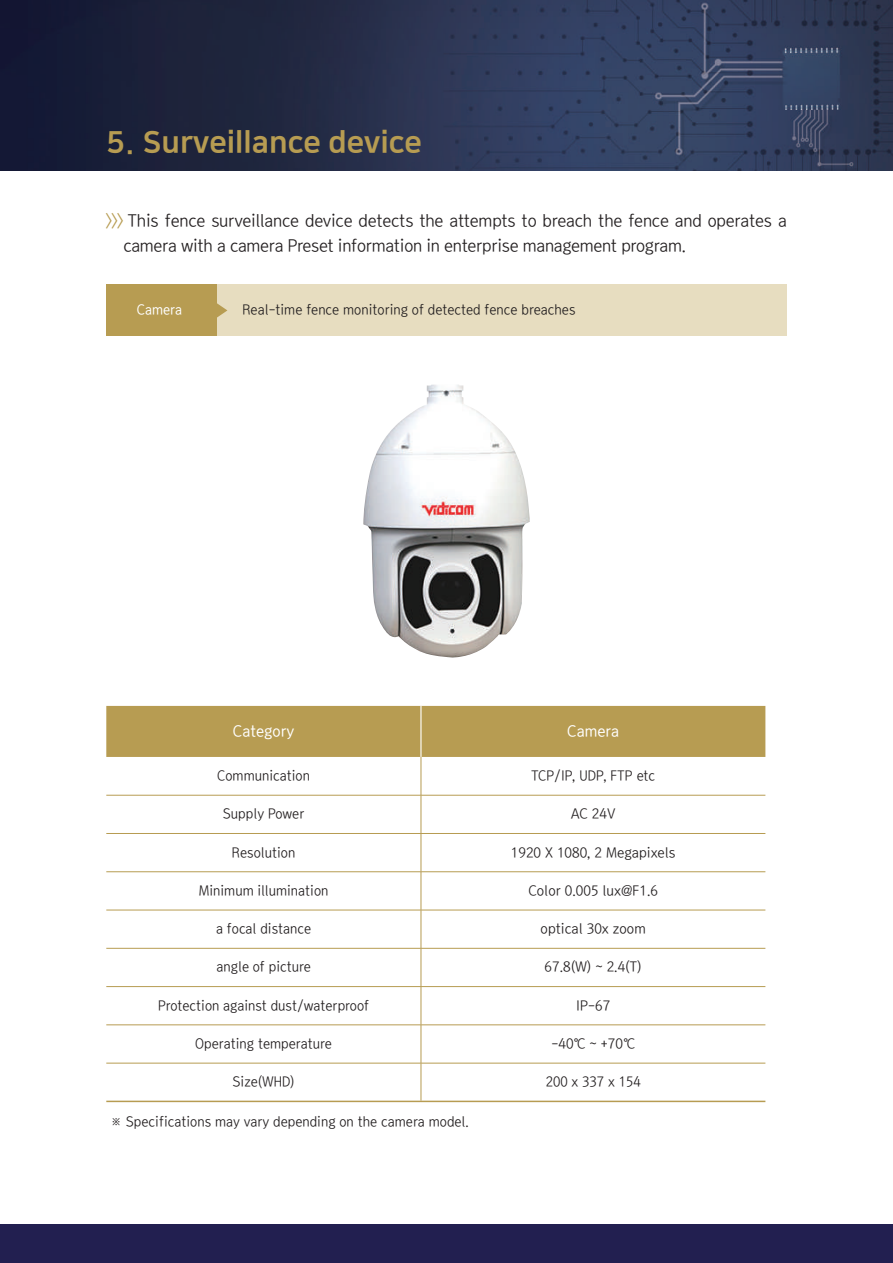
<style>
.page{position:relative;width:893px;height:1263px;background:#fff}
.page>*{position:absolute;margin:0;border:0;box-sizing:border-box;transform-origin:0 0}
.t1{font:30px "Nanum Square EB";color:#b79c52}
.t2{font:16.5px/25.5px "Korean GD12 R";letter-spacing:-.02em;color:#231f20}
.t3{font:15px "Korean GD13 R";color:#fff}
.t4{font:13.5px "Korean GD12 R";color:#231f20}
.t5{font:13.5px "Korean GD13 R";color:#fff}
.s1{color:#b79c52}
</style>
<div class="page">
<img style="left:0;top:0;width:893px;height:170px">
<div style="left:0;top:1225px;width:893px;height:38px;background:#221f50"></div>
<img style="left:363px;top:384px;width:167px;height:274px">
<div style="left:106px;top:285px;width:111px;height:51px;background:#b79c52"></div>
<div style="left:217px;top:285px;width:570px;height:51px;background:#e7ddc0"></div>
<svg style="left:217px;top:303px;width:10px;height:15px"></svg>
<div style="left:106px;top:706px;width:659px;height:51px;background:#b79c52"></div>
<hr style="left:106px;top:1101px;width:315px;height:1px;background:#b79c52">
<hr style="left:421px;top:1101px;width:344px;height:1px;background:#b79c52">
<hr style="left:420px;top:706px;width:2px;height:51px;background:#fff">
<hr style="left:421px;top:757px;width:1px;height:38px;background:#b79c52">
<hr style="left:421px;top:795px;width:1px;height:38px;background:#b79c52">
<hr style="left:421px;top:834px;width:1px;height:37px;background:#b79c52">
<hr style="left:421px;top:872px;width:1px;height:38px;background:#b79c52">
<hr style="left:421px;top:910px;width:1px;height:38px;background:#b79c52">
<hr style="left:421px;top:948px;width:1px;height:38px;background:#b79c52">
<hr style="left:421px;top:987px;width:1px;height:38px;background:#b79c52">
<hr style="left:421px;top:1025px;width:1px;height:38px;background:#b79c52">
<hr style="left:421px;top:1063px;width:1px;height:38px;background:#b79c52">
<hr style="left:106px;top:795px;width:315px;height:1px;background:#b79c52">
<hr style="left:421px;top:795px;width:344px;height:1px;background:#b79c52">
<hr style="left:106px;top:833px;width:315px;height:1px;background:#b79c52">
<hr style="left:421px;top:833px;width:344px;height:1px;background:#b79c52">
<hr style="left:106px;top:871px;width:315px;height:1px;background:#b79c52">
<hr style="left:421px;top:871px;width:344px;height:1px;background:#b79c52">
<hr style="left:106px;top:910px;width:315px;height:1px;background:#b79c52">
<hr style="left:421px;top:910px;width:344px;height:1px;background:#b79c52">
<hr style="left:106px;top:948px;width:315px;height:1px;background:#b79c52">
<hr style="left:421px;top:948px;width:344px;height:1px;background:#b79c52">
<hr style="left:106px;top:986px;width:315px;height:1px;background:#b79c52">
<hr style="left:421px;top:986px;width:344px;height:1px;background:#b79c52">
<hr style="left:106px;top:1024px;width:315px;height:1px;background:#b79c52">
<hr style="left:421px;top:1024px;width:344px;height:1px;background:#b79c52">
<hr style="left:106px;top:1063px;width:315px;height:1px;background:#b79c52">
<hr style="left:421px;top:1063px;width:344px;height:1px;background:#b79c52">
<h1 class="t1" style="left:106px;top:126px;width:317px">5. Surveillance device</h1>
<p class="t2" style="left:123px;top:208px;width:665px;text-indent:-17px"><span class="s1">&gt;&gt;&gt;</span> This fence surveillance device detects the attempts to breach the fence and operates a camera with a camera Preset information in enterprise management program.</p>
<p class="t5" style="left:137px;top:303px;width:47px">Camera</p>
<p class="t4" style="left:242px;top:303px;width:335px">Real-time fence monitoring of detected fence breaches</p>
<p class="t3" style="left:233px;top:723px;width:63px">Category</p>
<p class="t3" style="left:567px;top:723px;width:53px">Camera</p>
<p class="t4" style="left:217px;top:769px;width:94px">Communication</p>
<p class="t4" style="left:531px;top:769px;width:126px">TCP/IP, UDP, FTP etc</p>
<p class="t4" style="left:223px;top:807px;width:83px">Supply Power</p>
<p class="t4" style="left:571px;top:807px;width:46px">AC 24V</p>
<p class="t4" style="left:232px;top:845px;width:65px">Resolution</p>
<p class="t4" style="left:511px;top:845px;width:166px">1920 X 1080, 2 Megapixels</p>
<p class="t4" style="left:199px;top:884px;width:131px">Minimum illumination</p>
<p class="t4" style="left:528px;top:884px;width:131px">Color 0.005 lux@F1.6</p>
<p class="t4" style="left:216px;top:922px;width:97px">a focal distance</p>
<p class="t4" style="left:541px;top:922px;width:107px">optical 30x zoom</p>
<p class="t4" style="left:216px;top:960px;width:96px">angle of picture</p>
<p class="t4" style="left:545px;top:960px;width:99px">67.8(W) ~ 2.4(T)</p>
<p class="t4" style="left:158px;top:998px;width:212px">Protection against dust/waterproof</p>
<p class="t4" style="left:576px;top:998px;width:36px">IP-67</p>
<p class="t4" style="left:195px;top:1037px;width:138px">Operating temperature</p>
<p class="t4" style="left:551px;top:1037px;width:85px">-40℃ ~ +70℃</p>
<p class="t4" style="left:233px;top:1075px;width:64px">Size(WHD)</p>
<p class="t4" style="left:546px;top:1075px;width:96px">200 x 337 x 154</p>
<p class="t4" style="left:111px;top:1114px;width:360px">※ Specifications may vary depending on the camera model.</p>
</div>
